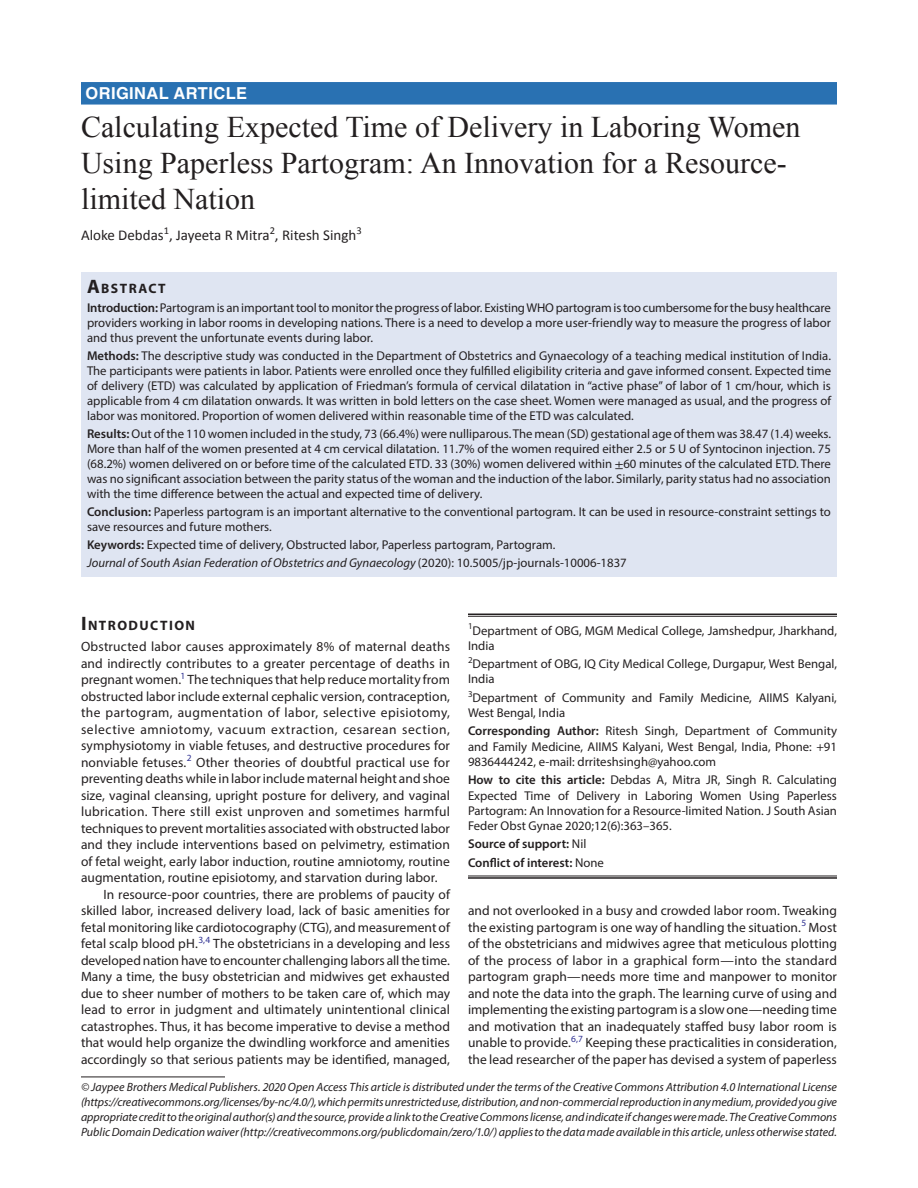
<style>
.page{position:relative;width:918px;height:1188px;background:#fff}
.page>*{position:absolute;margin:0;border:0;box-sizing:border-box;transform-origin:0 0}
.t1{font:30px/36px "Times New Roman";color:#231f20}
.JSAFOG-ART{font:700 16.5px "Helvetica LT Std";letter-spacing:.025em;color:#fff}
.AuthorName{font:15px "Calibri";color:#231f20}
.Head-1-first{font:700 13.65px "Myriad Pro";letter-spacing:.105em;color:#231f20}
.AbstractTitle{font:700 13.65px "Myriad Pro";letter-spacing:.105em;color:#231f20}
.Para-Indent{font:13.5px/16.5px "Myriad Pro";letter-spacing:.005em;color:#231f20;text-align:justify}
.Para-NoIndent{font:13.5px/16.5px "Myriad Pro";letter-spacing:.005em;color:#231f20;text-align:justify}
.Keywords{font:12.75px/15px "Myriad Pro";color:#231f20;text-align:justify}
.Corollary-Para{font:12.75px/15.3px "Myriad Pro";color:#231f20;text-align:justify}
.Affiliation{font:12.75px/15.3px "Myriad Pro";color:#231f20}
.JT_DOI{font:italic 12.75px "Myriad Pro";color:#231f20}
.Affiliation-first{font:12.75px/15.3px "Myriad Pro";color:#231f20}
.Affiliation-foot-las{font:600 12.75px "Myriad Pro";color:#231f20}
.Corollary-Para-2{font:600 12.75px "Myriad Pro";color:#231f20}
.FootNote{font:italic 12px/15px "Myriad Pro";color:#231f20;text-align:justify}
.s1{font-size:19.5px}
.s2{font-weight:600}
.s3{font-family:"STIX General"}
.s4{font-style:normal}
.s5{font-weight:400}
</style>
<div class="page">
<div style="left:81px;top:82px;width:756px;height:23px;background:#2971b2"></div>
<div style="left:81px;top:272px;width:756px;height:26px;background:#dfe5f2"></div>
<div style="left:81px;top:297px;width:756px;height:54px;background:#dfe5f2"></div>
<div style="left:81px;top:345px;width:756px;height:84px;background:#dfe5f2"></div>
<div style="left:81px;top:423px;width:756px;height:84px;background:#dfe5f2"></div>
<div style="left:81px;top:501px;width:756px;height:39px;background:#dfe5f2"></div>
<div style="left:81px;top:534px;width:756px;height:24px;background:#dfe5f2"></div>
<div style="left:81px;top:552px;width:756px;height:24px;background:#dfe5f2"></div>
<hr style="left:468px;top:614px;width:369px;height:1px;background:#231f20">
<hr style="left:468px;top:616px;width:369px;height:1px;background:#231f20">
<hr style="left:468px;top:876px;width:369px;height:1px;background:#231f20">
<hr style="left:468px;top:877px;width:369px;height:2px;background:#231f20">
<hr style="left:81px;top:1077px;width:144px;height:1px;background:#231f20">
<p class="JSAFOG-ART" style="left:86px;top:83px;width:163px">ORIGINAL ARTICLE</p>
<p class="t1" style="left:81px;top:108px;width:721px">Calculating Expected Time of Delivery in Laboring Women<br>Using Paperless Partogram: An Innovation for a Resource&shy;limited Nation</p>
<p class="AuthorName" style="left:81px;top:226px;width:282px">Aloke Debdas<sup>1</sup>, Jayeeta R Mitra<sup>2</sup>, Ritesh Singh<sup>3</sup></p>
<p class="AbstractTitle" style="left:87px;top:279px;width:80px"><span class="s1">A</span>BSTRACT</p>
<p class="Keywords" style="left:87px;top:300px;width:745px"><span class="s2">Introduction:</span> Partogram is an important tool to monitor the progress of labor. Existing WHO partogram is too cumbersome for the busy healthcare providers working in labor rooms in developing nations. There is a need to develop a more user-friendly way to measure the progress of labor and thus prevent the unfortunate events during labor.</p>
<p class="Keywords" style="left:87px;top:348px;width:746px"><span class="s2">Methods:</span> The descriptive study was conducted in the Department of Obstetrics and Gynaecology of a teaching medical institution of India.<br>The participants were patients in labor. Patients were enrolled once they fulfilled eligibility criteria and gave informed consent. Expected time of delivery (ETD) was calculated by application of Friedman’s formula of cervical dilatation in “active phase” of labor of 1 cm/hour, which is applicable from 4 cm dilatation onwards. It was written in bold letters on the case sheet. Women were managed as usual, and the progress of labor was monitored. Proportion of women delivered within reasonable time of the ETD was calculated.</p>
<p class="Keywords" style="left:87px;top:426px;width:746px"><span class="s2">Results:</span> Out of the 110 women included in the study, 73 (66.4%) were nulliparous. The mean (SD) gestational age of them was 38.47 (1.4) weeks.<br>More than half of the women presented at 4 cm cervical dilatation. 11.7% of the women required either 2.5 or 5 U of Syntocinon injection. 75 (68.2%) women delivered on or before time of the calculated ETD. 33 (30%) women delivered within <span class="s3">±</span>60 minutes of the calculated ETD. There was no significant association between the parity status of the woman and the induction of the labor. Similarly, parity status had no association with the time difference between the actual and expected time of delivery.</p>
<p class="Keywords" style="left:87px;top:504px;width:745px"><span class="s2">Conclusion:</span> Paperless partogram is an important alternative to the conventional partogram. It can be used in resource-constraint settings to save resources and future mothers.</p>
<p class="Keywords" style="left:87px;top:537px;width:470px"><span class="s2">Keywords:</span> Expected time of delivery, Obstructed labor, Paperless partogram, Partogram.</p>
<p class="JT_DOI" style="left:87px;top:555px;width:541px">Journal of South Asian Federation of Obstetrics and Gynaecology <span class="s4">(2020): 10.5005/jp-journals-10006-1837</span></p>
<p class="Head-1-first" style="left:81px;top:617px;width:116px"><span class="s1">I</span>NTRODUCTION</p>
<p class="Para-NoIndent" style="left:81px;top:638px;width:371px">Obstructed labor causes approximately 8% of maternal deaths and indirectly contributes to a greater percentage of deaths in pregnant women.<sup>1</sup> The techniques that help reduce mortality from obstructed labor include external cephalic version, contraception, the partogram, augmentation of labor, selective episiotomy, selective amniotomy, vacuum extraction, cesarean section, symphysiotomy in viable fetuses, and destructive procedures for nonviable fetuses.<sup>2</sup> Other theories of doubtful practical use for preventing deaths while in labor include maternal height and shoe size, vaginal cleansing, upright posture for delivery, and vaginal lubrication. There still exist unproven and sometimes harmful techniques to prevent mortalities associated with obstructed labor and they include interventions based on pelvimetry, estimation of fetal weight, early labor induction, routine amniotomy, routine augmentation, routine episiotomy, and starvation during labor.</p>
<p class="Para-Indent" style="left:81px;top:886px;width:371px;text-indent:22px">In resource-poor countries, there are problems of paucity of skilled labor, increased delivery load, lack of basic amenities for fetal monitoring like cardiotocography (CTG), and measurement of fetal scalp blood pH.<sup>3,4</sup> The obstetricians in a developing and less developed nation have to encounter challenging labors all the time.<br>Many a time, the busy obstetrician and midwives get exhausted due to sheer number of mothers to be taken care of, which may lead to error in judgment and ultimately unintentional clinical catastrophes. Thus, it has become imperative to devise a method that would help organize the dwindling workforce and amenities accordingly so that serious patients may be identified, managed,</p>
<p class="Affiliation-first" style="left:468px;top:622px;width:371px"><sup>1</sup>Department of OBG, MGM Medical College, Jamshedpur, Jharkhand,<br>India</p>
<p class="Affiliation" style="left:468px;top:656px;width:371px"><sup>2</sup>Department of OBG, IQ City Medical College, Durgapur, West Bengal,<br>India</p>
<p class="Affiliation" style="left:468px;top:690px;width:370px"><sup>3</sup>Department of Community and Family Medicine, AIIMS Kalyani,<br>West Bengal, India</p>
<p class="Corollary-Para" style="left:468px;top:723px;width:371px"><span class="s2">Corresponding Author:</span> Ritesh Singh, Department of Community and Family Medicine, AIIMS Kalyani, West Bengal, India, Phone: +91<br>9836444242, e-mail: drriteshsingh@yahoo.com</p>
<p class="Corollary-Para" style="left:468px;top:772px;width:371px"><span class="s2">How to cite this article:</span> Debdas A, Mitra JR, Singh R. Calculating Expected Time of Delivery in Laboring Women Using Paperless Partogram: An Innovation for a Resource-limited Nation. J South Asian Feder Obst Gynae 2020;12(6):363–365.</p>
<p class="Corollary-Para-2" style="left:468px;top:836px;width:120px">Source of support: <span class="s5">Nil</span></p>
<p class="Affiliation-foot-las" style="left:468px;top:854px;width:137px">Conflict of interest: <span class="s5">None</span></p>
<p class="Para-Indent" style="left:468px;top:902px;width:371px">and not overlooked in a busy and crowded labor room. Tweaking the existing partogram is one way of handling the situation.<sup>5</sup> Most of the obstetricians and midwives agree that meticulous plotting of the process of labor in a graphical form—into the standard partogram graph—needs more time and manpower to monitor and note the data into the graph. The learning curve of using and implementing the existing partogram is a slow one—needing time and motivation that an inadequately staffed busy labor room is unable to provide.<sup>6,7</sup> Keeping these practicalities in consideration, the lead researcher of the paper has devised a system of paperless</p>
<p class="FootNote" style="left:81px;top:1079px;width:758px">© Jaypee Brothers Medical Publishers. 2020 Open Access This article is distributed under the terms of the Creative Commons Attribution 4.0 International License (https://creativecommons.org/licenses/by-nc/4.0/), which permits unrestricted use, distribution, and non-commercial reproduction in any medium, provided you give appropriate credit to the original author(s) and the source, provide a link to the Creative Commons license, and indicate if changes were made. The Creative Commons Public Domain Dedication waiver (http://creativecommons.org/publicdomain/zero/1.0/) applies to the data made available in this article, unless otherwise stated.</p>
</div>
